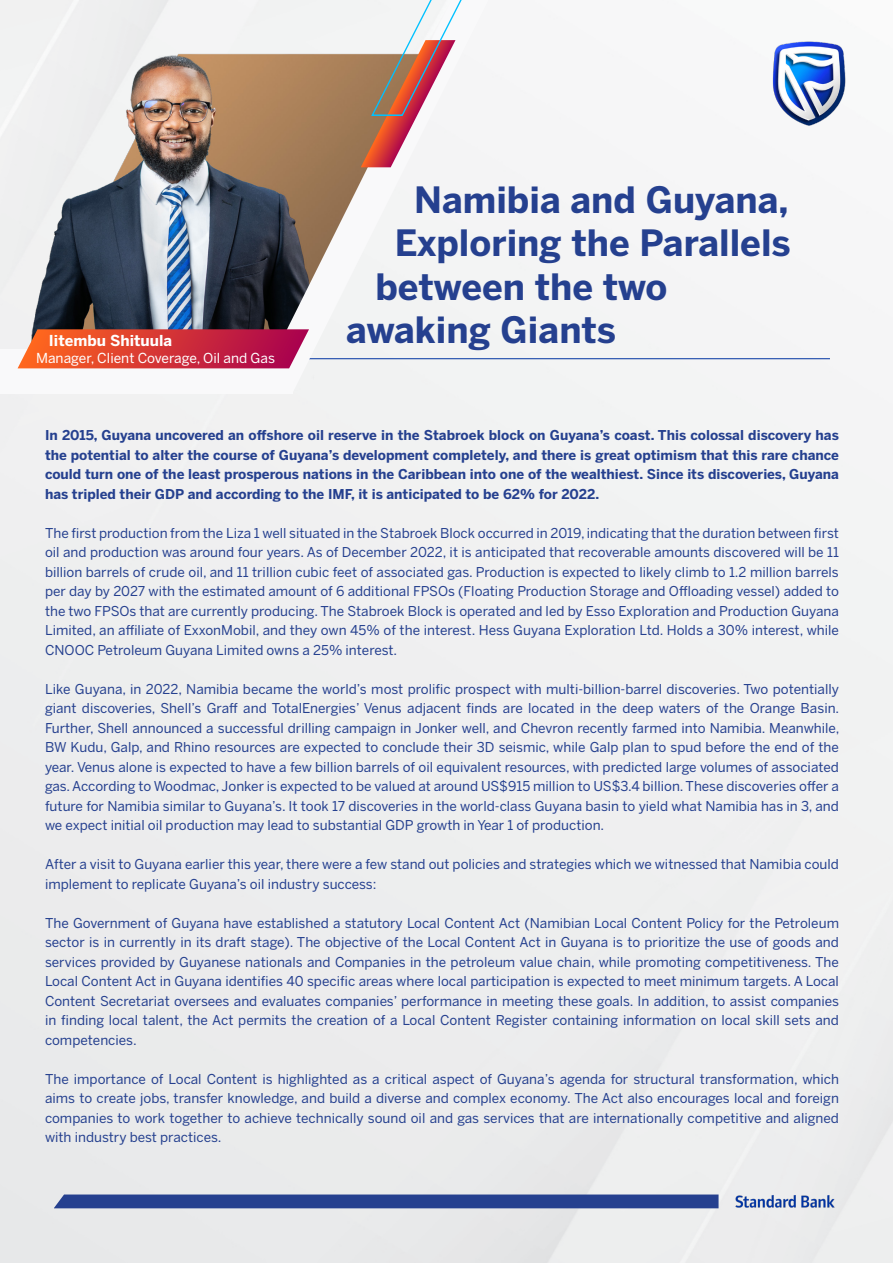
<style>
.page{position:relative;width:893px;height:1263px;background:#fff}
.page>*{position:absolute;margin:0;border:0;box-sizing:border-box;transform-origin:0 0}
.t1{font:700 36px "Benton Sans";color:#25408f}
.t2{font:700 15px "Benton Sans";color:#fff}
.t3{font:13.65px "Benton Sans";color:#fff}
.t4{font:13.5px/19.5px "Benton Sans";color:#25408f;text-align:justify}
.t5{font:700 13.5px/19.5px "Benton Sans";color:#25408f;text-align:justify}
</style>
<div class="page">
<svg style="left:54px;top:1194px;width:664px;height:14px;background:#2d4793"></svg>
<img style="left:731px;top:1194px;width:108px;height:15px">
<img style="left:765px;top:40px;width:90px;height:88px">
<hr style="left:45px;top:358px;width:785px;height:1px;background:#0033a1">
<img style="left:5px;top:0;width:449px;height:471px">
<div style="left:0;top:349px;width:292px;height:44px;background:#f9f9fa"></div>
<svg style="left:263px;top:0;width:225px;height:393px;fill:#f2f3f3"></svg>
<svg style="left:361px;top:0;width:108px;height:167px"></svg>
<svg style="left:18px;top:329px;width:291px;height:39px;background:#d44042"></svg>
<p class="t2" style="left:49px;top:332px;width:125px">Iitembu Shituula</p>
<p class="t3" style="left:36px;top:349px;width:241px">Manager, Client Coverage, Oil and Gas</p>
<h1 class="t1" style="left:414px;top:179px;width:376px">Namibia and Guyana,</h1>
<h1 class="t1" style="left:395px;top:222px;width:398px">Exploring the Parallels</h1>
<h1 class="t1" style="left:375px;top:265px;width:294px">between the two</h1>
<h1 class="t1" style="left:346px;top:308px;width:271px">awaking Giants</h1>
<p class="t5" style="left:45px;top:426px;width:795px">In 2015, Guyana uncovered an offshore oil reserve in the Stabroek block on Guyana’s coast. This colossal discovery has the potential to alter the course of Guyana’s development completely, and there is great optimism that this rare chance could turn one of the least prosperous nations in the Caribbean into one of the wealthiest. Since its discoveries, Guyana has tripled their GDP and according to the IMF, it is anticipated to be 62% for 2022.</p>
<p class="t4" style="left:45px;top:523px;width:795px">The first production from the Liza 1 well situated in the Stabroek Block occurred in 2019, indicating that the duration between first oil and production was around four years. As of December 2022, it is anticipated that recoverable amounts discovered will be 11 billion barrels of crude oil, and 11 trillion cubic feet of associated gas. Production is expected to likely climb to 1.2 million barrels per day by 2027 with the estimated amount of 6 additional FPSOs (Floating Production Storage and Offloading vessel) added to the two FPSOs that are currently producing. The Stabroek Block is operated and led by Esso Exploration and Production Guyana Limited, an affiliate of ExxonMobil, and they own 45% of the interest. Hess Guyana Exploration Ltd. Holds a 30% interest, while CNOOC Petroleum Guyana Limited owns a 25% interest.</p>
<p class="t4" style="left:45px;top:679px;width:796px">Like Guyana, in 2022, Namibia became the world’s most prolific prospect with multi-billion-barrel discoveries. Two potentially giant discoveries, Shell’s Graff and TotalEnergies’ Venus adjacent finds are located in the deep waters of the Orange Basin.<br>Further, Shell announced a successful drilling campaign in Jonker well, and Chevron recently farmed into Namibia. Meanwhile, BW Kudu, Galp, and Rhino resources are expected to conclude their 3D seismic, while Galp plan to spud before the end of the year. Venus alone is expected to have a few billion barrels of oil equivalent resources, with predicted large volumes of associated gas. According to Woodmac, Jonker is expected to be valued at around US$915 million to US$3.4 billion. These discoveries offer a future for Namibia similar to Guyana’s. It took 17 discoveries in the world-class Guyana basin to yield what Namibia has in 3, and we expect initial oil production may lead to substantial GDP growth in Year 1 of production.</p>
<p class="t4" style="left:45px;top:854px;width:795px">After a visit to Guyana earlier this year, there were a few stand out policies and strategies which we witnessed that Namibia could implement to replicate Guyana’s oil industry success:</p>
<p class="t4" style="left:45px;top:913px;width:795px">The Government of Guyana have established a statutory Local Content Act (Namibian Local Content Policy for the Petroleum sector is in currently in its draft stage). The objective of the Local Content Act in Guyana is to prioritize the use of goods and services provided by Guyanese nationals and Companies in the petroleum value chain, while promoting competitiveness. The Local Content Act in Guyana identifies 40 specific areas where local participation is expected to meet minimum targets. A Local Content Secretariat oversees and evaluates companies’ performance in meeting these goals. In addition, to assist companies in finding local talent, the Act permits the creation of a Local Content Register containing information on local skill sets and competencies.</p>
<p class="t4" style="left:45px;top:1069px;width:795px">The importance of Local Content is highlighted as a critical aspect of Guyana’s agenda for structural transformation, which aims to create jobs, transfer knowledge, and build a diverse and complex economy. The Act also encourages local and foreign companies to work together to achieve technically sound oil and gas services that are internationally competitive and aligned with industry best practices.</p>
</div>
